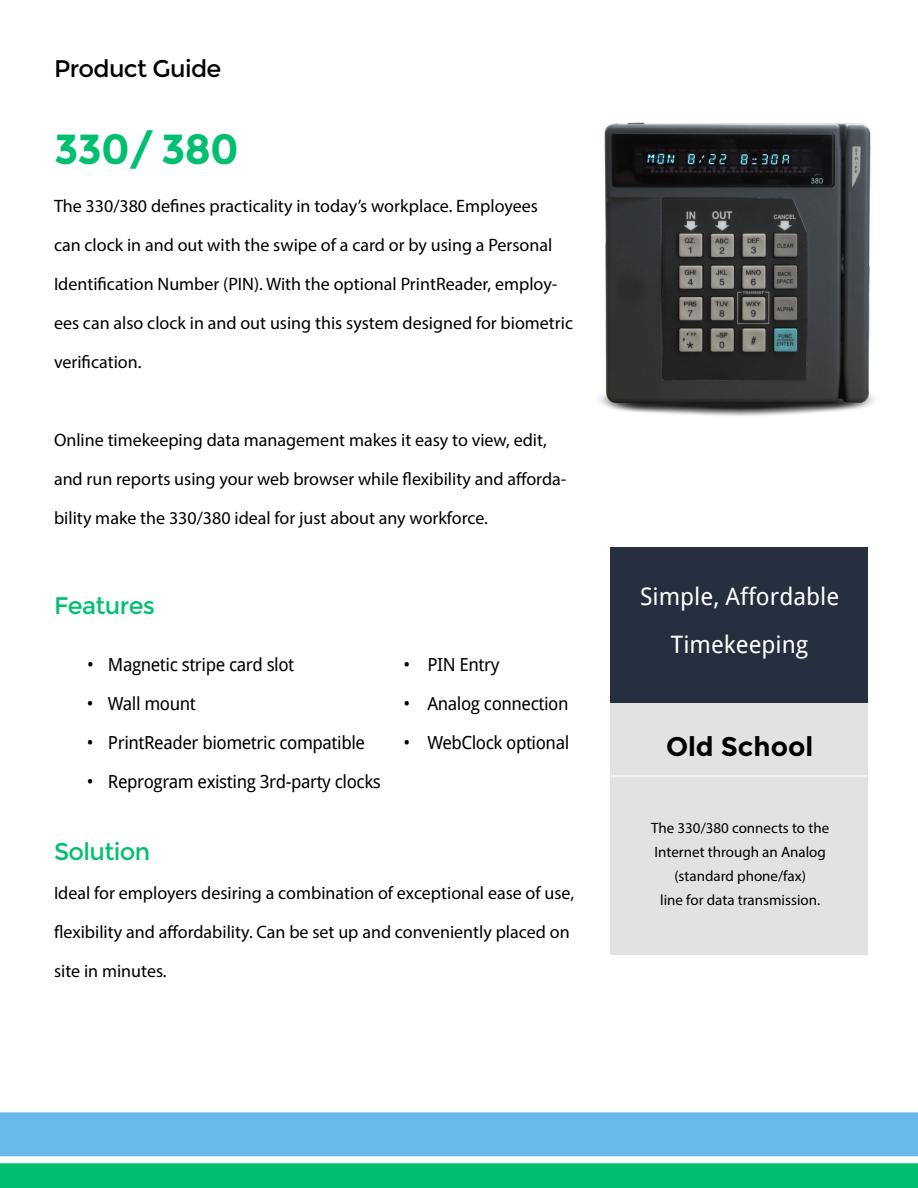
<style>
.page{position:relative;width:918px;height:1188px;background:#fff}
.page>*{position:absolute;margin:0;border:0;box-sizing:border-box;transform-origin:0 0}
.t1{font:700 42px "Montserrat";letter-spacing:-.025em;color:#00c070}
.t2{font:700 26.85px "Montserrat";color:#000}
.t3{font:24px/48px "Droid Sans";color:#fff;text-align:center}
.t4{font:24px "Montserrat";letter-spacing:-.025em;color:#00c070}
.t5{font:24px "Montserrat";letter-spacing:-.025em;color:#000}
.t6{font:18px/39px "Myriad Pro";color:#000}
.t7{font:18px "Droid Sans";letter-spacing:-.025em;color:#000}
.t8{font:15px/24px "Myriad Pro";color:#000;text-align:center}
</style>
<div class="page">
<div style="left:0;top:1163px;width:918px;height:25px;background:#00c070"></div>
<div style="left:0;top:1112px;width:918px;height:44px;background:#67baea"></div>
<div style="left:611px;top:548px;width:257px;height:156px;background:#262f3f"></div>
<div style="left:611px;top:703px;width:257px;height:252px;background:#e4e2e1"></div>
<hr style="left:611px;top:775px;width:256px;height:2px;background:#f2f0f0">
<img style="left:599px;top:122px;width:275px;height:294px">
<h3 class="t5" style="left:54px;top:55px;width:169px">Product Guide</h3>
<h1 class="t1" style="left:54px;top:124px;width:186px">330/ 380</h1>
<p class="t6" style="left:54px;top:186px;width:521px">The 330/380 defines practicality in today’s workplace. Employees<br>can clock in and out with the swipe of a card or by using a Personal Identification Number (PIN). With the optional PrintReader, employ&shy;ees can also clock in and out using this system designed for biometric verification.</p>
<p class="t6" style="left:54px;top:420px;width:514px">Online timekeeping data management makes it easy to view, edit, and run reports using your web browser while flexibility and afforda&shy;bility make the 330/380 ideal for just about any workforce.</p>
<h3 class="t4" style="left:54px;top:592px;width:103px">Features</h3>
<p class="t7" style="left:87px;top:654px;width:209px">• Magnetic stripe card slot</p>
<p class="t7" style="left:403px;top:654px;width:98px">• PIN Entry</p>
<p class="t7" style="left:87px;top:693px;width:110px">• Wall mount</p>
<p class="t7" style="left:403px;top:693px;width:167px">• Analog connection</p>
<p class="t7" style="left:87px;top:732px;width:280px">• PrintReader biometric compatible</p>
<p class="t7" style="left:403px;top:732px;width:167px">• WebClock optional</p>
<p class="t7" style="left:87px;top:771px;width:295px">• Reprogram existing 3rd-party clocks</p>
<h3 class="t4" style="left:54px;top:838px;width:98px">Solution</h3>
<p class="t6" style="left:54px;top:873px;width:522px">Ideal for employers desiring a combination of exceptional ease of use, flexibility and affordability. Can be set up and conveniently placed on site in minutes.</p>
<h3 class="t3" style="left:640px;top:573px;width:201px">Simple, Affordable<br>Timekeeping</h3>
<h2 class="t2" style="left:666px;top:731px;width:149px">Old School</h2>
<p class="t8" style="left:651px;top:815px;width:179px">The 330/380 connects to the<br>Internet through an Analog (standard phone/fax)<br>line for data transmission.</p>
</div>
